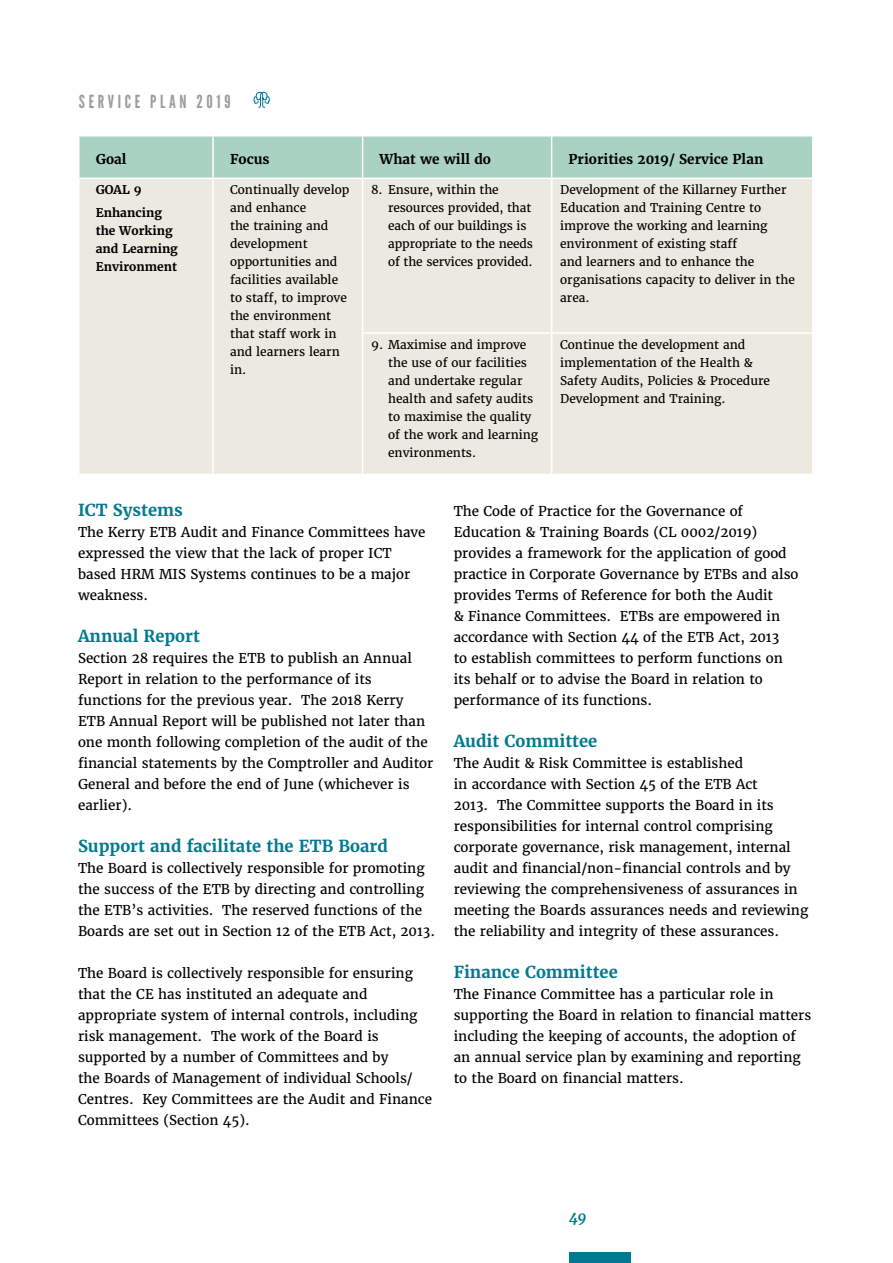
<style>
.page{position:relative;width:893px;height:1263px;background:#fff}
.page>*{position:absolute;margin:0;border:0;box-sizing:border-box;transform-origin:0 0}
.t1{font:18px "League Gothic";letter-spacing:.2em;color:#9d9d9c}
.t2{font:700 16.5px "Merriweather";color:#007a90}
.t3{font:italic 700 15px "Merriweather";color:#007a90}
.t4{font:13.5px/21px "Merriweather";color:#000}
.t5{font:700 13.5px "Merriweather";color:#000}
.t6{font:12px/18px "Merriweather";color:#000}
.t7{font:700 12px/18px "Merriweather";color:#000}
</style>
<div class="page">
<svg style="left:253px;top:92px;width:16px;height:16px"></svg>
<div style="left:569px;top:1252px;width:61px;height:11px;background:#007a90"></div>
<div style="left:80px;top:137px;width:732px;height:41px;background:#a9d2c3"></div>
<div style="left:80px;top:179px;width:732px;height:295px;background:#eceae0"></div>
<hr style="left:212px;top:137px;width:2px;height:41px;background:#fff">
<hr style="left:362px;top:137px;width:1px;height:41px;background:#fff">
<hr style="left:551px;top:137px;width:1px;height:41px;background:#fff">
<hr style="left:212px;top:179px;width:2px;height:154px;background:#fff">
<hr style="left:362px;top:179px;width:1px;height:153px;background:#fff">
<hr style="left:551px;top:179px;width:1px;height:153px;background:#fff">
<hr style="left:212px;top:333px;width:2px;height:141px;background:#fff">
<hr style="left:362px;top:332px;width:190px;height:2px;background:#fff">
<hr style="left:362px;top:334px;width:1px;height:140px;background:#fff">
<hr style="left:552px;top:332px;width:262px;height:2px;background:#fff">
<hr style="left:551px;top:334px;width:1px;height:140px;background:#fff">
<h1 class="t1" style="left:79px;top:91px;width:153px">SERVICE PLAN 2019</h1>
<p class="t5" style="left:96px;top:150px;width:32px">Goal</p>
<p class="t5" style="left:230px;top:150px;width:41px">Focus</p>
<p class="t5" style="left:380px;top:150px;width:113px">What we will do</p>
<p class="t5" style="left:569px;top:150px;width:196px">Priorities 2019/ Service Plan</p>
<p class="t7" style="left:96px;top:179px;width:68px;line-height:22.2px">GOAL 9<br>Enhancing</p>
<p class="t7" style="left:96px;top:221px;width:84px">the Working and Learning<br>Environment</p>
<p class="t6" style="left:230px;top:181px;width:121px">Continually develop and enhance<br>the training and development opportunities and facilities available to staff, to improve the environment that staff work in and learners learn in.</p>
<p class="t6" style="left:388px;top:181px;width:146px;text-indent:-17px">8. Ensure, within the resources provided, that each of our buildings is appropriate to the needs of the services provided.</p>
<p class="t6" style="left:560px;top:181px;width:236px">Development of the Killarney Further<br>Education and Training Centre to improve the working and learning environment of existing staff<br>and learners and to enhance the organisations capacity to deliver in the area.</p>
<p class="t6" style="left:388px;top:336px;width:152px;text-indent:-17px">9. Maximise and improve the use of our facilities and undertake regular health and safety audits to maximise the quality of the work and learning environments.</p>
<p class="t6" style="left:560px;top:336px;width:211px">Continue the development and implementation of the Health &amp;<br>Safety Audits, Policies &amp; Procedure<br>Development and Training.</p>
<p class="t2" style="left:78px;top:499px;width:106px">ICT Systems</p>
<p class="t4" style="left:78px;top:522px;width:349px">The Kerry ETB Audit and Finance Committees have expressed the view that the lack of proper ICT based HRM MIS Systems continues to be a major weakness.</p>
<p class="t2" style="left:78px;top:625px;width:123px">Annual Report</p>
<p class="t4" style="left:78px;top:648px;width:357px">Section 28 requires the ETB to publish an Annual Report in relation to the performance of its functions for the previous year. The 2018 Kerry ETB Annual Report will be published not later than one month following completion of the audit of the financial statements by the Comptroller and Auditor General and before the end of June (whichever is earlier).</p>
<p class="t2" style="left:78px;top:835px;width:311px">Support and facilitate the ETB Board</p>
<p class="t4" style="left:78px;top:858px;width:359px">The Board is collectively responsible for promoting the success of the ETB by directing and controlling the ETB’s activities. The reserved functions of the Boards are set out in Section 12 of the ETB Act, 2013.</p>
<p class="t4" style="left:78px;top:963px;width:355px">The Board is collectively responsible for ensuring that the CE has instituted an adequate and appropriate system of internal controls, including risk management. The work of the Board is supported by a number of Committees and by<br>the Boards of Management of individual Schools/ Centres. Key Committees are the Audit and Finance Committees (Section 45).</p>
<p class="t4" style="left:454px;top:501px;width:346px">The Code of Practice for the Governance of Education &amp; Training Boards (CL 0002/2019) provides a framework for the application of good practice in Corporate Governance by ETBs and also provides Terms of Reference for both the Audit<br>&amp; Finance Committees. ETBs are empowered in accordance with Section 44 of the ETB Act, 2013<br>to establish committees to perform functions on its behalf or to advise the Board in relation to performance of its functions.</p>
<p class="t2" style="left:454px;top:730px;width:145px">Audit Committee</p>
<p class="t4" style="left:454px;top:753px;width:356px">The Audit &amp; Risk Committee is established<br>in accordance with Section 45 of the ETB Act<br>2013. The Committee supports the Board in its responsibilities for internal control comprising corporate governance, risk management, internal audit and financial/non-financial controls and by reviewing the comprehensiveness of assurances in meeting the Boards assurances needs and reviewing the reliability and integrity of these assurances.</p>
<p class="t2" style="left:454px;top:961px;width:166px">Finance Committee</p>
<p class="t4" style="left:454px;top:984px;width:359px">The Finance Committee has a particular role in supporting the Board in relation to financial matters including the keeping of accounts, the adoption of an annual service plan by examining and reporting to the Board on financial matters.</p>
<p class="t3" style="left:569px;top:1208px;width:19px">49</p>
</div>
